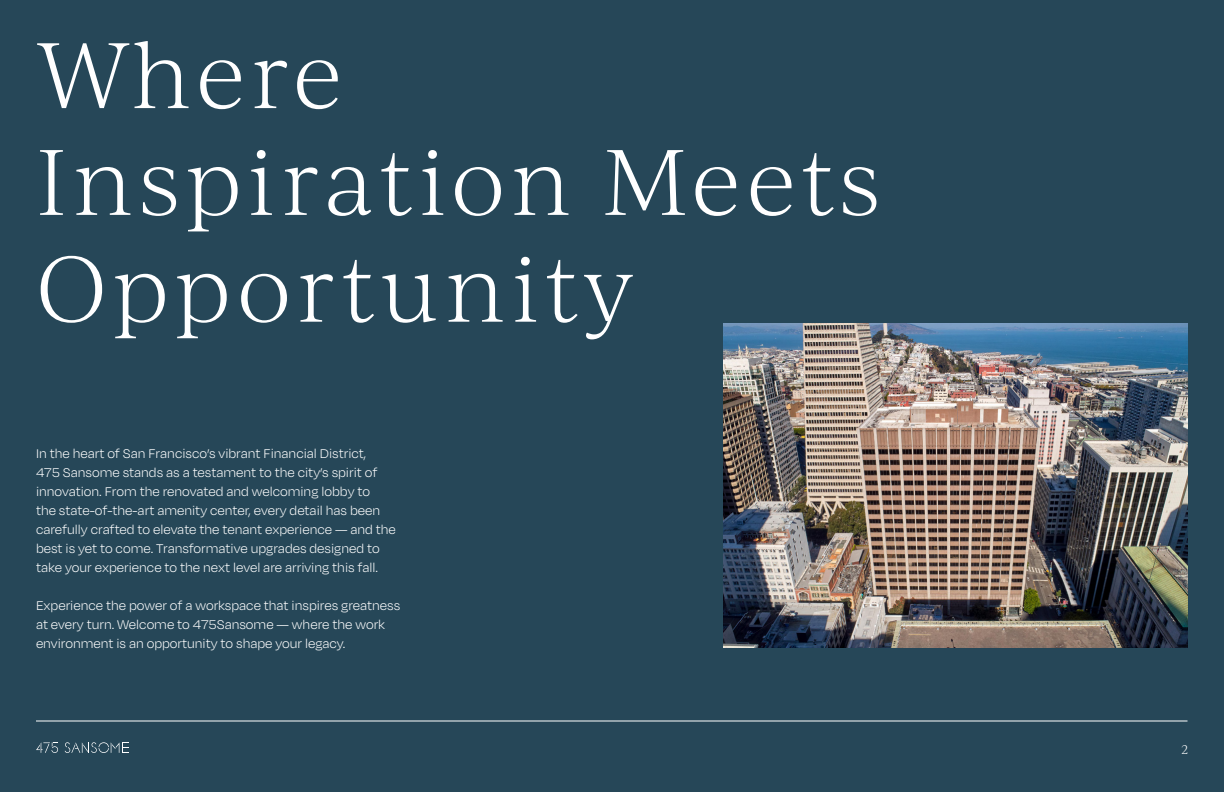
<style>
.page{position:relative;width:1224px;height:792px;background:#264758}
.page>*{position:absolute;margin:0;border:0;box-sizing:border-box;transform-origin:0 0}
.t1{font:300 89px/106.8px "Ivy Journal";letter-spacing:.06em;color:#fff}
.t2{font:300 14.5px/19px "Degular";color:#fff}
.t3{font:300 12px "Ivy Journal";color:#fff}
</style>
<div class="page">
<hr style="left:36px;top:721px;width:1152px;height:1px;background:#fff">
<svg style="left:36px;top:742px;width:22px;height:11px"></svg>
<svg style="left:65px;top:742px;width:63px;height:11px"></svg>
<img style="left:723px;top:323px;width:465px;height:325px">
<h1 class="t1" style="left:36px;top:18px;width:845px">Where<br>Inspiration Meets<br>Opportunity</h1>
<p class="t2" style="left:36px;top:443px;width:361px">In the heart of San Francisco’s vibrant Financial District,<br>475 Sansome stands as a testament to the city’s spirit of innovation. From the renovated and welcoming lobby to<br>the state-of-the-art amenity center, every detail has been carefully crafted to elevate the tenant experience — and the best is yet to come. Transformative upgrades designed to take your experience to the next level are arriving this fall.</p>
<p class="t2" style="left:36px;top:595px;width:366px">Experience the power of a workspace that inspires greatness at every turn. Welcome to 475Sansome — where the work environment is an opportunity to shape your legacy.</p>
<p class="t3" style="left:1182px;top:741px;width:8px">2</p>
</div>
